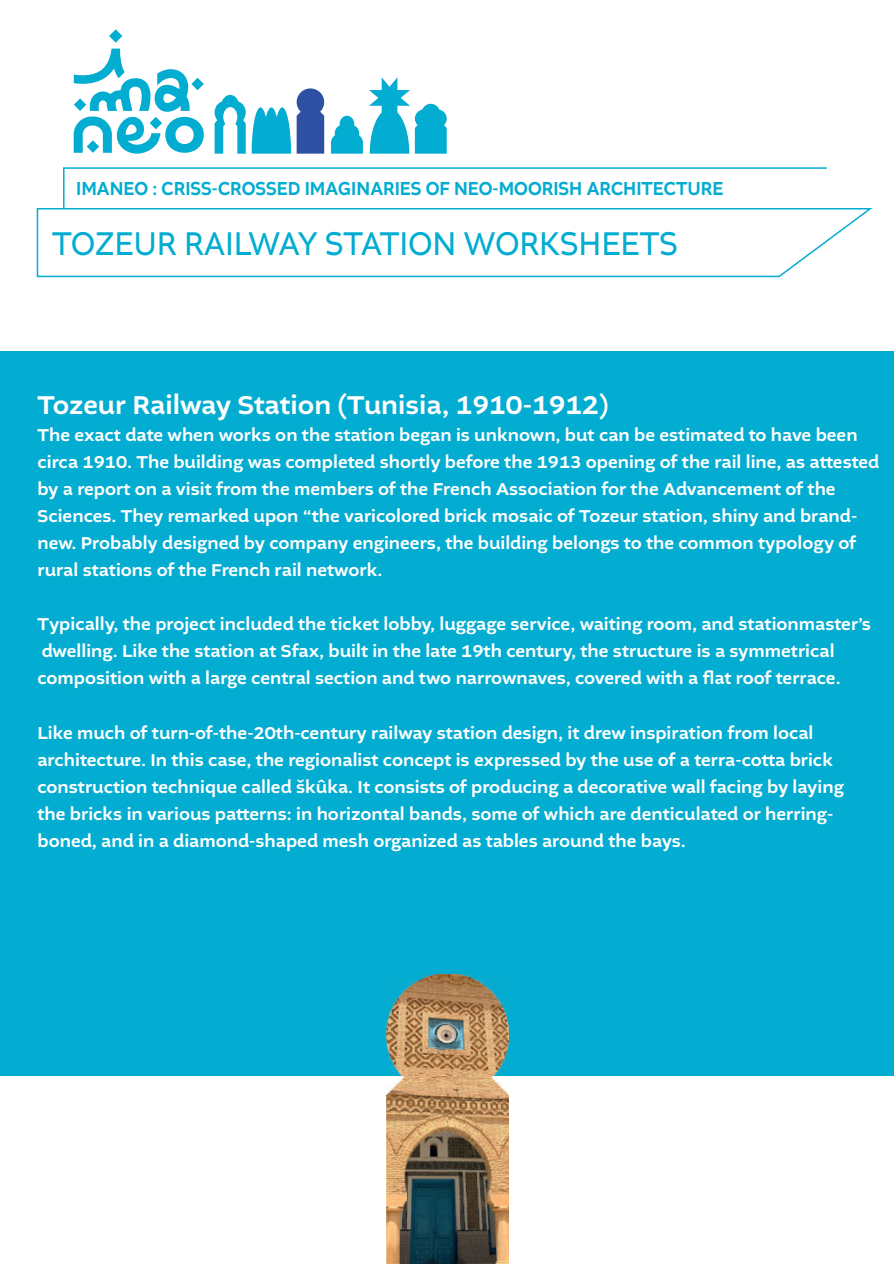
<style>
.page{position:relative;width:894px;height:1264px;background:#fff}
.page>*{position:absolute;margin:0;border:0;box-sizing:border-box;transform-origin:0 0}
.t1{font:34.5px "Altivo";color:#03acd1;scale:.89 1}
.t2{font:500 27px "Altivo";color:#fff}
.t3{font:500 19.8px "Altivo";color:#03acd1;scale:.89 1}
.t4{font:500 18px/27px "Altivo";color:#fff}
</style>
<div class="page">
<div style="left:0;top:351px;width:893px;height:724px;background:#03acd1"></div>
<svg style="left:331px;top:116px;width:32px;height:38px"></svg>
<svg style="left:214px;top:88px;width:110px;height:66px"></svg>
<svg style="left:109px;top:29px;width:13px;height:14px"></svg>
<svg style="left:74px;top:49px;width:130px;height:105px"></svg>
<svg style="left:63px;top:167px;width:763px;height:41px"></svg>
<svg style="left:37px;top:208px;width:835px;height:69px"></svg>
<img style="left:386px;top:974px;width:122px;height:289px">
<svg style="left:369px;top:77px;width:77px;height:77px"></svg>
<p class="t3" style="left:76px;top:178px;width:728px">IMANEO : CRISS-CROSSED IMAGINARIES OF NEO-MOORISH ARCHITECTURE</p>
<h1 class="t1" style="left:52px;top:223px;width:704px">TOZEUR RAILWAY STATION WORKSHEETS</h1>
<h2 class="t2" style="left:37px;top:391px;width:572px">Tozeur Railway Station (Tunisia, 1910-1912)</h2>
<p class="t4" style="left:37px;top:422px;width:843px">The exact date when works on the station began is unknown, but can be estimated to have been circa 1910. The building was completed shortly before the 1913 opening of the rail line, as a﬙ested by a report on a visit from the members of the French Association for the Advancement of the Sciences. They remarked upon “the varicolored brick mosaic of Tozeur station, shiny and brand&shy;new. Probably designed by company engineers, the building belongs to the common typology of rural stations of the French rail network.</p>
<p class="t4" style="left:37px;top:611px;width:835px">Typically, the project included the ticket lobby, luggage service, waiting room, and stationmaster’s dwelling. Like the station at Sfax, built in the late 19th century, the structure is a symmetrical composition with a large central section and two narrownaves, covered with a flat roof terrace.</p>
<p class="t4" style="left:37px;top:719px;width:808px">Like much of turn-of-the-20th-century railway station design, it drew inspiration from local architecture. In this case, the regionalist concept is expressed by the use of a terra-co﬙a brick construction technique called škûka. It consists of producing a decorative wall facing by laying the bricks in various pa﬙erns: in horizontal bands, some of which are denticulated or herring&shy;boned, and in a diamond-shaped mesh organized as tables around the bays.</p>
</div>
